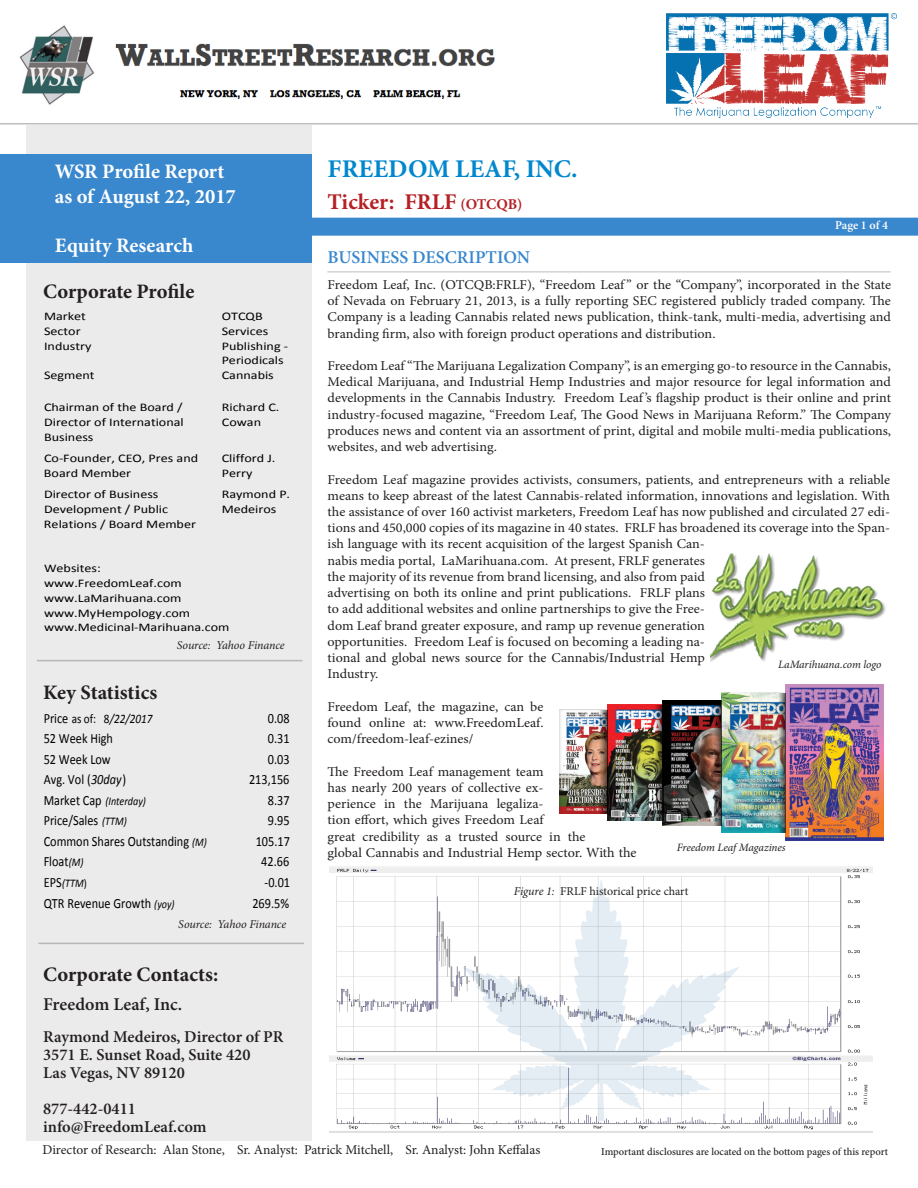
<style>
.page{position:relative;width:918px;height:1188px;background:#fff}
.page>*{position:absolute;margin:0;border:0;box-sizing:border-box;transform-origin:0 0}
.t1{font:700 25.5px "Minion Pro";color:#0087cd}
.t2{font:700 22.5px "Minion Pro";color:#b52025}
.t3{font:700 20.55px "Minion Pro";color:#fff}
.t4{font:700 20.55px "Minion Pro";color:#231f20}
.t5{font:600 18px "Minion Pro";color:#3987cd}
.t6{font:600 18px "Minion Pro";color:#231f20}
.t7{font:600 16.5px "Minion Pro";color:#231f20}
.t8{font:14.1px "Calibri";color:#000;scale:.87 1}
.t9{font:13.5px/16.2px "Minion Pro";letter-spacing:-.005em;color:#231f20;text-align:justify;scale:1.04 1}
.t10{font:13.5px "Minion Pro";letter-spacing:-.005em;color:#231f20}
.t11{font:italic 12.9px "Calibri";color:#000;scale:.87 1}
.t12{font:italic 12px "Minion Pro";letter-spacing:-.01em;color:#231f20}
.t13{font:12px "Minion Pro";color:#231f20}
.t14{font:600 12px "Minion Pro";letter-spacing:-.005em;color:#fff}
.t15{font:11.7px/14.9px "Calibri";color:#000;scale:1.21 1}
.t16{font:italic 11.7px "Calibri";color:#000;scale:.87 1}
.t17{font:italic 11.25px "Minion Pro";letter-spacing:-.005em;color:#231f20}
.t18{font:500 10.5px "Minion Pro";letter-spacing:-.005em;color:#231f20}
.s1{font-style:normal;font-size:14.1px}
.s2{font-style:normal}
.s3{font-style:italic}
.s4{font-style:italic;font-size:11.7px}
.s5{font-size:15px}
.s6{font-size:14.1px}
</style>
<div class="page">
<img style="left:330px;top:867px;width:543px;height:265px">
<div style="left:26px;top:125px;width:285px;height:1016px;background:#ecebeb"></div>
<svg style="left:463px;top:878px;width:277px;height:243px"></svg>
<div style="left:0;top:154px;width:311px;height:109px;background:#3987cd"></div>
<div style="left:293px;top:218px;width:625px;height:18px;background:#3987cd"></div>
<hr style="left:327px;top:271px;width:564px;height:1px;background:#949393">
<hr style="left:37px;top:660px;width:266px;height:1px;background:#949393">
<img style="left:666px;top:14px;width:231px;height:103px">
<img style="left:19px;top:25px;width:75px;height:80px">
<img style="left:115px;top:43px;width:380px;height:56px">
<hr style="left:0;top:123px;width:918px;height:2px;background:#949393">
<hr style="left:38px;top:943px;width:266px;height:1px;background:#949393">
<img style="left:711px;top:553px;width:175px;height:109px">
<img style="left:559px;top:710px;width:37px;height:104px">
<img style="left:608px;top:705px;width:44px;height:116px">
<img style="left:663px;top:700px;width:48px;height:126px">
<img style="left:721px;top:693px;width:55px;height:140px">
<img style="left:785px;top:685px;width:99px;height:156px">
<svg style="left:776px;top:693px;width:10px;height:140px"></svg>
<svg style="left:711px;top:700px;width:10px;height:126px"></svg>
<svg style="left:652px;top:705px;width:11px;height:116px"></svg>
<svg style="left:596px;top:710px;width:12px;height:104px"></svg>
<p class="t3" style="left:55px;top:157px;width:171px">WSR Profile Report</p>
<p class="t3" style="left:55px;top:182px;width:183px">as of August 22, 2017</p>
<p class="t3" style="left:55px;top:231px;width:140px">Equity Research</p>
<p class="t4" style="left:43px;top:277px;width:153px">Corporate Profile</p>
<p class="t15" style="left:44px;top:309px;width:36px">Market</p>
<p class="t15" style="left:222px;top:309px;width:35px">OTCQB</p>
<p class="t15" style="left:44px;top:323px;width:32px">Sector</p>
<p class="t15" style="left:222px;top:323px;width:40px">Services</p>
<p class="t15" style="left:44px;top:338px;width:41px">Industry</p>
<p class="t15" style="left:222px;top:338px;width:56px">Publishing -<br>Periodicals</p>
<p class="t15" style="left:44px;top:368px;width:43px">Segment</p>
<p class="t15" style="left:222px;top:368px;width:45px">Cannabis</p>
<p class="t15" style="left:44px;top:400px;width:117px;text-align:justify">Chairman of the Board / Director of International Business</p>
<p class="t15" style="left:222px;top:400px;width:49px">Richard C.<br>Cowan</p>
<p class="t15" style="left:44px;top:451px;width:129px">Co-Founder, CEO, Pres and<br>Board Member</p>
<p class="t15" style="left:222px;top:451px;width:46px">Clifford J.<br>Perry</p>
<p class="t15" style="left:44px;top:487px;width:127px">Director of Business<br>Development / Public<br>Relations / Board Member</p>
<p class="t15" style="left:222px;top:487px;width:58px">Raymond P.<br>Medeiros</p>
<p class="t15" style="left:44px;top:561px;width:155px">Websites: www.FreedomLeaf.com www.LaMarihuana.com www.MyHempology.com www.Medicinal-Marihuana.com</p>
<p class="t4" style="left:43px;top:678px;width:116px">Key Statistics</p>
<p class="t12" style="left:177px;top:637px;width:109px">Source: Yahoo Finance</p>
<p class="t11" style="left:44px;top:710px;width:127px"><span class="s1">Price</span> <span class="s2">as of: 8</span>/22/2017</p>
<p class="t8" style="left:268px;top:709px;width:26px">0.08</p>
<p class="t8" style="left:44px;top:730px;width:81px">52 Week High</p>
<p class="t8" style="left:268px;top:730px;width:26px">0.31</p>
<p class="t8" style="left:44px;top:750px;width:79px">52 Week Low</p>
<p class="t8" style="left:268px;top:750px;width:26px">0.03</p>
<p class="t8" style="left:44px;top:771px;width:96px">Avg. Vol (<span class="s3">30day</span>)</p>
<p class="t8" style="left:249px;top:771px;width:48px">213,156</p>
<p class="t16" style="left:44px;top:793px;width:119px"><span class="s1">Market Cap</span> (Interday)</p>
<p class="t8" style="left:268px;top:791px;width:26px">8.37</p>
<p class="t8" style="left:44px;top:812px;width:97px">Price/Sales <span class="s4">(TTM)</span></p>
<p class="t8" style="left:268px;top:812px;width:26px">9.95</p>
<p class="t8" style="left:44px;top:832px;width:189px">Common Shares Outstanding <span class="s4">(M)</span></p>
<p class="t8" style="left:256px;top:832px;width:41px">105.17</p>
<p class="t8" style="left:44px;top:853px;width:47px">Float<span class="s4">(M)</span></p>
<p class="t8" style="left:261px;top:853px;width:34px">42.66</p>
<p class="t16" style="left:44px;top:875px;width:51px"><span class="s1">EPS</span>(TTM<span class="s2">)</span></p>
<p class="t8" style="left:265px;top:873px;width:31px">-0.01</p>
<p class="t8" style="left:44px;top:895px;width:152px">QTR Revenue Growth <span class="s4">(yoy)</span></p>
<p class="t8" style="left:252px;top:895px;width:44px">269.5%</p>
<p class="t12" style="left:178px;top:916px;width:109px">Source: Yahoo Finance</p>
<p class="t4" style="left:43px;top:960px;width:177px">Corporate Contacts:</p>
<p class="t6" style="left:43px;top:992px;width:140px">Freedom Leaf, Inc.</p>
<p class="t7" style="left:43px;top:1025px;width:242px">Raymond Medeiros, Director of PR</p>
<p class="t7" style="left:43px;top:1043px;width:209px">3571 E. Sunset Road, Suite 420</p>
<p class="t7" style="left:43px;top:1061px;width:143px">Las Vegas, NV 89120</p>
<p class="t7" style="left:43px;top:1097px;width:94px">877-442-0411</p>
<p class="t7" style="left:43px;top:1115px;width:165px">info@FreedomLeaf.com</p>
<p class="t1" style="left:328px;top:151px;width:252px">FREEDOM LEAF, INC.</p>
<p class="t2" style="left:328px;top:185px;width:196px">Ticker: FRLF <span class="s5">(OTCQB)</span></p>
<p class="t5" style="left:328px;top:245px;width:204px">BUSINESS DESCRIPTION</p>
<p class="t14" style="left:835px;top:217px;width:54px">Page 1 of 4</p>
<p class="t9" style="left:328px;top:276px;width:543px">Freedom Leaf, Inc. (OTCQB:FRLF), “Freedom Leaf ” or the “Company”, incorporated in the State of Nevada on February 21, 2013, is a fully reporting SEC registered publicly traded company. The Company is a leading Cannabis related news publication, think-tank, multi-media, advertising and branding firm, also with foreign product operations and distribution.</p>
<p class="t9" style="left:328px;top:358px;width:543px">Freedom Leaf “The Marijuana Legalization Company”, is an emerging go-to resource in the Cannabis, Medical Marijuana, and Industrial Hemp Industries and major resource for legal information and developments in the Cannabis Industry. Freedom Leaf ’s flagship product is their online and print industry-focused magazine, “Freedom Leaf, The Good News in Marijuana Reform.” The Company produces news and content via an assortment of print, digital and mobile multi-media publications, websites, and web advertising.</p>
<p class="t9" style="left:328px;top:471px;width:542px;text-align:left">Freedom Leaf magazine provides activists, consumers, patients, and entrepreneurs with a reliable means to keep abreast of the latest Cannabis-related information, innovations and legislation. With the assistance of over 160 activist marketers, Freedom Leaf has now published and circulated 27 edi&shy;tions and 450,000 copies of its magazine in 40 states. FRLF has broadened its coverage into the Span&shy;ish language with its recent acquisition of the largest Spanish Can-<br>nabis media portal, LaMarihuana.com. At present, FRLF generates<br>the majority of its revenue from brand licensing, and also from paid<br>advertising on both its online and print publications. FRLF plans<br>to add additional websites and online partnerships to give the Free-<br>dom Leaf brand greater exposure, and ramp up revenue generation<br>opportunities. Freedom Leaf is focused on becoming a leading na-<br>tional and global news source for the Cannabis/Industrial Hemp<br>Industry.</p>
<p class="t9" style="left:328px;top:698px;width:209px">Freedom Leaf, the magazine, can be found online at: www.FreedomLeaf. com/freedom-leaf-ezines/</p>
<p class="t9" style="left:328px;top:763px;width:299px;text-align:left">The Freedom Leaf management team<br>has nearly 200 years of collective ex-<br>perience in the Marijuana legaliza-<br>tion effort, which gives Freedom Leaf<br>great credibility as a trusted source in the<br>global Cannabis and Industrial Hemp sector. <span class="s6">With the</span></p>
<p class="t17" style="left:778px;top:657px;width:105px">LaMarihuana.com logo</p>
<p class="t17" style="left:677px;top:839px;width:110px">Freedom Leaf Magazines</p>
<p class="t13" style="left:514px;top:883px;width:176px"><span class="s3">Figure 1:</span> FRLF historical price chart</p>
<p class="t10" style="left:42px;top:1141px;width:499px">Director of Research: Alan Stone, Sr. Analyst: Patrick Mitchell, Sr. Analyst: John Keffalas</p>
<p class="t18" style="left:601px;top:1145px;width:288px">Important disclosures are located on the bottom pages of this report</p>
</div>
